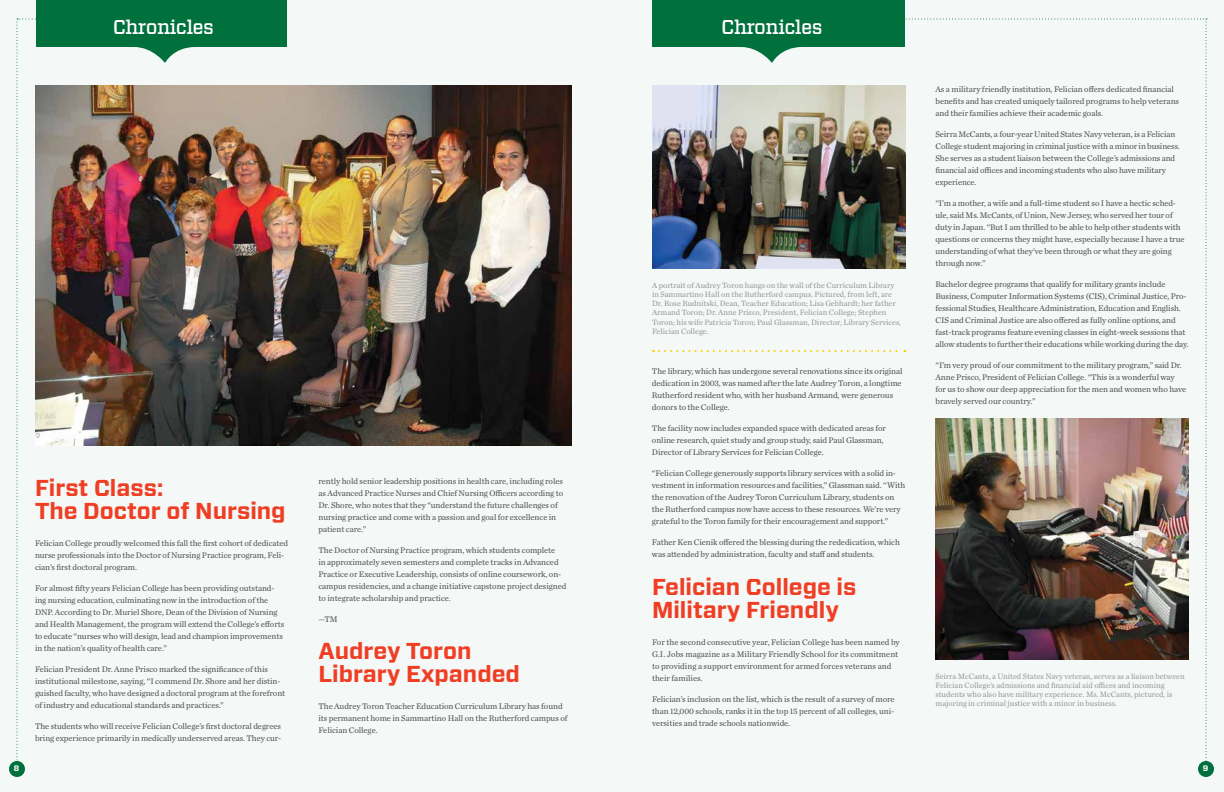
<style>
.page{position:relative;width:1224px;height:792px;background:#fff}
.page>*{position:absolute;margin:0;border:0;box-sizing:border-box;transform-origin:0 0}
.t1{font:700 23px/23px "Forza";color:#ef3e23}
.t2{font:500 20px "Vitesse";letter-spacing:-.03em;color:#fff}
.t3{font:8.5px/12px "Chronicle Text G1";letter-spacing:-.01em;color:#4d4d4f}
.t4{font:8px/9.2px "Chronicle Text G1";color:#939598}
.t5{font:700 8px "Forza";color:#fff}
</style>
<div class="page">
<div style="left:0;top:0;width:612px;height:792px;background:#f4f8f6"></div>
<div style="left:612px;top:0;width:612px;height:792px;background:#f4f8f6"></div>
<svg style="left:16px;top:0;width:271px;height:766px"></svg>
<div style="left:9px;top:761px;width:16px;height:16px;background:#00703c;border-radius:50%"></div>
<div style="left:1198px;top:761px;width:16px;height:16px;background:#00703c;border-radius:50%"></div>
<img style="left:35px;top:85px;width:537px;height:361px">
<img style="left:652px;top:0;width:555px;height:765px">
<h2 class="t2" style="left:113px;top:14px;width:103px">Chronicles</h2>
<p class="t5" style="left:14px;top:763px;width:7px">8</p>
<h1 class="t1" style="left:35px;top:477px;width:252px">First Class:<br>The Doctor of Nursing</h1>
<p class="t3" style="left:35px;top:537px;width:255px">Felician College proudly welcomed this fall the first cohort of dedicated nurse professionals into the Doctor of Nursing Practice program, Feli&shy;cian’s first doctoral program.</p>
<p class="t3" style="left:35px;top:582px;width:251px">For almost fifty years Felician College has been providing outstand&shy;ing nursing education, culminating now in the introduction of the DNP. According to Dr. Muriel Shore, Dean of the Division of Nursing and Health Management, the program will extend the College’s efforts to educate “nurses who will design, lead and champion improvements in the nation’s quality of health care.”</p>
<p class="t3" style="left:35px;top:663px;width:252px">Felician President Dr. Anne Prisco marked the significance of this institutional milestone, saying, “I commend Dr. Shore and her distin&shy;guished faculty, who have designed a doctoral program at the forefront of industry and educational standards and practices.”</p>
<p class="t3" style="left:35px;top:720px;width:248px">The students who will receive Felician College’s first doctoral degrees bring experience primarily in medically underserved areas. They cur-</p>
<p class="t3" style="left:319px;top:475px;width:246px">rently hold senior leadership positions in health care, including roles as Advanced Practice Nurses and Chief Nursing Officers according to Dr. Shore, who notes that they “understand the future challenges of nursing practice and come with a passion and goal for excellence in patient care.”</p>
<p class="t3" style="left:319px;top:544px;width:249px">The Doctor of Nursing Practice program, which students complete<br>in approximately seven semesters and complete tracks in Advanced Practice or Executive Leadership, consists of online coursework, on&shy;campus residencies, and a change initiative capstone project designed to integrate scholarship and practice.</p>
<p class="t3" style="left:319px;top:613px;width:21px">—TM</p>
<h1 class="t1" style="left:318px;top:640px;width:203px">Audrey Toron<br>Library expanded</h1>
<p class="t3" style="left:318px;top:700px;width:251px">The Audrey Toron Teacher Education Curriculum Library has found its permanent home in Sammartino Hall on the Rutherford campus of<br>Felician College.</p>
<h2 class="t2" style="left:721px;top:14px;width:103px">Chronicles</h2>
<p class="t4" style="left:652px;top:280px;width:251px">A portrait of Audrey Toron hangs on the wall of the Curriculum Library in Sammartino Hall on the Rutherford campus. Pictured, from left, are Dr. Rose Rudnitski, Dean, Teacher Education; Lisa Gebhardt; her father Armand Toron; Dr. Anne Prisco, President, Felician College; Stephen Toron; his wife Patricia Toron; Paul Glassman, Director, Library Services, Felician College.</p>
<p class="t3" style="left:652px;top:365px;width:252px">The library, which has undergone several renovations since its original dedication in 2003, was named after the late Audrey Toron, a longtime Rutherford resident who, with her husband Armand, were generous donors to the College.</p>
<p class="t3" style="left:652px;top:422px;width:236px">The facility now includes expanded space with dedicated areas for online research, quiet study and group study, said Paul Glassman,<br>Director of Library Services for Felician College.</p>
<p class="t3" style="left:652px;top:467px;width:255px">“Felician College generously supports library services with a solid in&shy;vestment in information resources and facilities,” Glassman said. “With the renovation of the Audrey Toron Curriculum Library, students on the Rutherford campus now have access to these resources. We’re very grateful to the Toron family for their encouragement and support.”</p>
<p class="t3" style="left:652px;top:536px;width:249px">Father Ken Cienik offered the blessing during the rededication, which was attended by administration, faculty and staff and students.</p>
<h1 class="t1" style="left:652px;top:576px;width:206px">Felician College is<br>Military Friendly</h1>
<p class="t3" style="left:652px;top:635px;width:249px">For the second consecutive year, Felician College has been named by G.I. Jobs magazine as a Military Friendly School for its commitment to providing a support environment for armed forces veterans and their families.</p>
<p class="t3" style="left:652px;top:693px;width:244px;text-align:justify">Felician’s inclusion on the list, which is the result of a survey of more than 12,000 schools, ranks it in the top 15 percent of all colleges, uni&shy;versities and trade schools nationwide.</p>
<p class="t3" style="left:936px;top:83px;width:245px">As a military friendly institution, Felician offers dedicated financial benefits and has created uniquely tailored programs to help veterans and their families achieve their academic goals.</p>
<p class="t3" style="left:936px;top:128px;width:246px">Seirra McCants, a four-year United States Navy veteran, is a Felician College student majoring in criminal justice with a minor in business.<br>She serves as a student liaison between the College’s admissions and financial aid offices and incoming students who also have military experience.</p>
<p class="t3" style="left:936px;top:197px;width:250px">“I’m a mother, a wife and a full-time student so I have a hectic sched&shy;ule, said Ms. McCants, of Union, New Jersey, who served her tour of duty in Japan. “But I am thrilled to be able to help other students with questions or concerns they might have, especially because I have a true understanding of what they’ve been through or what they are going through now.”</p>
<p class="t3" style="left:936px;top:278px;width:255px">Bachelor degree programs that qualify for military grants include Business, Computer Information Systems (CIS), Criminal Justice, Pro&shy;fessional Studies, Healthcare Administration, education and English.<br>CIS and Criminal Justice are also offered as fully online options, and fast-track programs feature evening classes in eight-week sessions that allow students to further their educations while working during the day.</p>
<p class="t3" style="left:936px;top:359px;width:252px">“I’m very proud of our commitment to the military program,” said Dr.<br>Anne Prisco, President of Felician College. “This is a wonderful way for us to show our deep appreciation for the men and women who have bravely served our country.”</p>
<p class="t4" style="left:936px;top:671px;width:251px">Seirra McCants, a United States Navy veteran, serves as a liaison between Felician College’s admissions and financial aid offices and incoming students who also have military experience. Ms. McCants, pictured, is majoring in criminal justice with a minor in business.</p>
<p class="t5" style="left:1203px;top:763px;width:7px">9</p>
</div>
